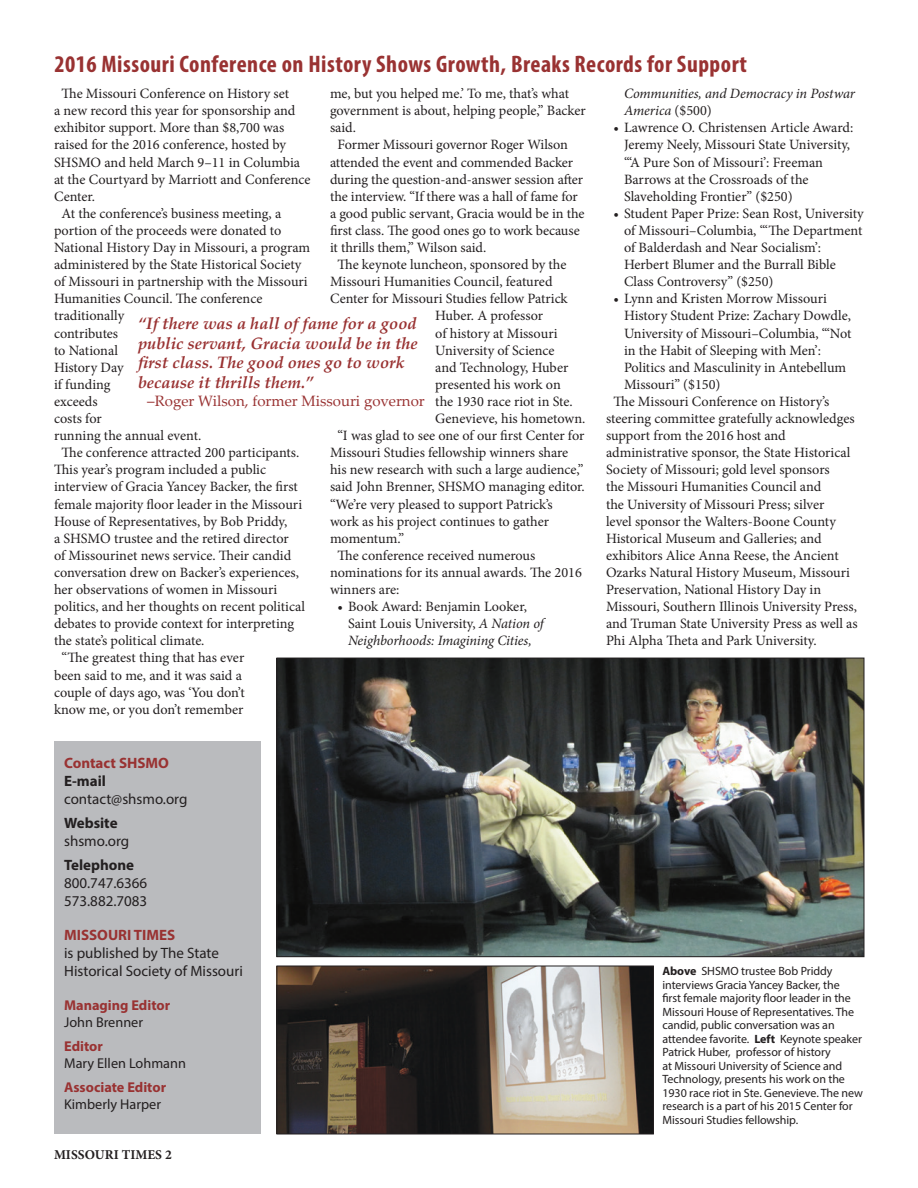
<style>
.page{position:relative;width:918px;height:1188px;background:#fff}
.page>*{position:absolute;margin:0;border:0;box-sizing:border-box;transform-origin:0 0}
.headlines{font:700 condensed 24px "Myriad Pro";letter-spacing:.02em;color:#993232}
.body_copy{font:italic 700 16.5px/19.8px "Palatino Linotype";color:#993232}
.t1{font:15px/18px "Myriad Pro";color:#231f20}
.body_copy-2{font:15px "Palatino Linotype";color:#993232}
.t2{font:700 15px "Myriad Pro";color:#231f20}
.t3{font:700 15px "Myriad Pro";color:#993232}
.body_copy-3{font:14.25px/17.1px "Minion Pro";letter-spacing:-.005em;color:#231f20}
.t4{font:italic 14.25px/17.1px "Minion Pro";letter-spacing:-.005em;color:#231f20}
.t5{font:14.25px "Myriad Pro";color:#231f20}
.t6{font:700 14.25px "Myriad Pro";color:#993232}
.page_number{font:700 13.5px "Minion Pro";color:#231f20}
.t7{font:12px/13.5px "Myriad Pro";letter-spacing:-.005em;color:#231f20}
.s1{font-style:italic}
.s2{font-weight:700;color:#993232}
.s3{font-style:normal}
.s4{font-weight:700}
</style>
<div class="page">
<div style="left:54px;top:741px;width:207px;height:393px;background:#babbbe"></div>
<img style="left:279px;top:660px;width:583px;height:295px">
<div style="left:277px;top:658px;width:587px;height:299px;border:1px solid #231f20"></div>
<img style="left:279px;top:968px;width:373px;height:164px">
<div style="left:277px;top:966px;width:377px;height:168px;border:1px solid #231f20"></div>
<p class="headlines" style="left:54px;top:49px;width:694px">2016 Missouri Conference on History Shows Growth, Breaks Records for Support</p>
<p class="body_copy-3" style="left:54px;top:85px;width:258px;text-indent:8px">The Missouri Conference on History set<br>a new record this year for sponsorship and exhibitor support. More than $8,700 was raised for the 2016 conference, hosted by SHSMO and held March 9–11 in Columbia at the Courtyard by Marriott and Conference Center.</p>
<p class="body_copy-3" style="left:54px;top:205px;width:258px;text-indent:8px">At the conference’s business meeting, a portion of the proceeds were donated to<br>National History Day in Missouri, a program administered by the State Historical Society of Missouri in partnership with the Missouri<br>Humanities Council. The conference traditionally<br>contributes<br>to National<br>History Day<br>if funding<br>exceeds<br>costs for<br>running the annual event.</p>
<p class="body_copy-3" style="left:54px;top:444px;width:253px;text-indent:8px">The conference attracted 200 participants.<br>This year’s program included a public interview of Gracia Yancey Backer, the first female majority floor leader in the Missouri House of Representatives, by Bob Priddy,<br>a SHSMO trustee and the retired director<br>of Missourinet news service. Their candid conversation drew on Backer’s experiences, her observations of women in Missouri politics, and her thoughts on recent political debates to provide context for interpreting the state’s political climate.</p>
<p class="body_copy-3" style="left:54px;top:649px;width:192px;text-align:center">“The greatest thing that has ever been said to me, and it was said a couple of days ago, was ‘You don’t know me, or you don’t remember</p>
<p class="body_copy-3" style="left:330px;top:85px;width:257px">me, but you helped me.’ To me, that’s what government is about, helping people,” Backer said.</p>
<p class="body_copy-3" style="left:330px;top:136px;width:256px;text-indent:8px">Former Missouri governor Roger Wilson attended the event and commended Backer during the question-and-answer session after the interview. “If there was a hall of fame for a good public servant, Gracia would be in the first class. The good ones go to work because it thrills them,” Wilson said.</p>
<p class="body_copy-3" style="left:338px;top:256px;width:231px">The keynote luncheon, sponsored by the</p>
<p class="body_copy-3" style="left:330px;top:273px;width:224px">Missouri Humanities Council, featured</p>
<p class="body_copy-3" style="left:330px;top:290px;width:239px">Center for Missouri Studies fellow Patrick</p>
<p class="body_copy-3" style="left:435px;top:307px;width:109px">Huber. A professor</p>
<p class="body_copy-3" style="left:435px;top:324px;width:124px">of history at Missouri</p>
<p class="body_copy-3" style="left:435px;top:342px;width:121px">University of Science</p>
<p class="body_copy-3" style="left:435px;top:359px;width:135px">and Technology, Huber</p>
<p class="body_copy-3" style="left:435px;top:376px;width:127px">presented his work on</p>
<p class="body_copy-3" style="left:435px;top:393px;width:139px">the 1930 race riot in Ste.</p>
<p class="body_copy-3" style="left:435px;top:410px;width:152px">Genevieve, his hometown.</p>
<p class="body_copy-3" style="left:330px;top:427px;width:256px;text-indent:8px">“I was glad to see one of our first Center for Missouri Studies fellowship winners share his new research with such a large audience,” said John Brenner, SHSMO managing editor. “We’re very pleased to support Patrick’s work as his project continues to gather momentum.”</p>
<p class="body_copy-3" style="left:330px;top:547px;width:253px;text-indent:8px">The conference received numerous nominations for its annual awards. The 2016 winners are:</p>
<p class="body_copy-3" style="left:348px;top:598px;width:197px;text-indent:-10px">• Book Award: Benjamin Looker,<br>Saint Louis University, <span class="s1">A Nation of<br>Neighborhoods: Imagining Cities,</span></p>
<p class="body_copy" style="left:138px;top:313px;width:281px">“If there was a hall of fame for a good public servant, Gracia would be in the first class. The good ones go to work because it thrills them.”</p>
<p class="body_copy-2" style="left:147px;top:391px;width:279px">–Roger Wilson, former Missouri governor</p>
<p class="t3" style="left:64px;top:753px;width:106px">Contact SHSMO</p>
<p class="t2" style="left:64px;top:771px;width:43px">E-mail</p>
<p class="t1" style="left:64px;top:790px;width:125px">contact@shsmo.org</p>
<p class="t2" style="left:64px;top:813px;width:55px">Website</p>
<p class="t1" style="left:64px;top:832px;width:67px">shsmo.org</p>
<p class="t2" style="left:64px;top:855px;width:72px">Telephone</p>
<p class="t1" style="left:64px;top:874px;width:85px">800.747.6366</p>
<p class="t1" style="left:64px;top:892px;width:85px">573.882.7083</p>
<p class="t1" style="left:64px;top:926px;width:156px"><span class="s2">MISSOURI TIMES<br></span>is published by The State</p>
<p class="t1" style="left:64px;top:962px;width:180px">Historical Society of Missouri</p>
<p class="t6" style="left:64px;top:995px;width:108px">Managing Editor</p>
<p class="t5" style="left:64px;top:1013px;width:80px">John Brenner</p>
<p class="t6" style="left:64px;top:1037px;width:40px">Editor</p>
<p class="t5" style="left:64px;top:1054px;width:123px">Mary Ellen Lohmann</p>
<p class="t6" style="left:64px;top:1078px;width:103px">Associate Editor</p>
<p class="t5" style="left:64px;top:1095px;width:98px">Kimberly Harper</p>
<p class="page_number" style="left:54px;top:1145px;width:119px">MISSOURI TIMES 2</p>
<p class="t4" style="left:624px;top:85px;width:233px">Communities, and Democracy in Postwar<br>America <span class="s3">($500)</span></p>
<p class="body_copy-3" style="left:624px;top:119px;width:231px;text-indent:-10px">• Lawrence O. Christensen Article Award:<br>Jeremy Neely, Missouri State University, “‘A Pure Son of Missouri’: Freeman Barrows at the Crossroads of the Slaveholding Frontier” ($250)</p>
<p class="body_copy-3" style="left:624px;top:205px;width:241px;text-indent:-10px">• Student Paper Prize: Sean Rost, University of Missouri–Columbia, “‘The Department of Balderdash and Near Socialism’:<br>Herbert Blumer and the Burrall Bible Class Controversy” ($250)</p>
<p class="body_copy-3" style="left:624px;top:290px;width:229px;text-indent:-10px">• Lynn and Kristen Morrow Missouri History Student Prize: Zachary Dowdle, University of Missouri–Columbia, “‘Not in the Habit of Sleeping with Men’:<br>Politics and Masculinity in Antebellum Missouri” ($150)</p>
<p class="body_copy-3" style="left:606px;top:393px;width:253px;text-indent:8px">The Missouri Conference on History’s steering committee gratefully acknowledges support from the 2016 host and administrative sponsor, the State Historical Society of Missouri; gold level sponsors<br>the Missouri Humanities Council and<br>the University of Missouri Press; silver<br>level sponsor the Walters-Boone County Historical Museum and Galleries; and exhibitors Alice Anna Reese, the Ancient Ozarks Natural History Museum, Missouri Preservation, National History Day in Missouri, Southern Illinois University Press, and Truman State University Press as well as Phi Alpha Theta and Park University.</p>
<p class="t7" style="left:662px;top:964px;width:202px"><span class="s4">Above</span> SHSMO trustee Bob Priddy interviews Gracia Yancey Backer, the<br>first female majority floor leader in the Missouri House of Representatives. The candid, public conversation was an attendee favorite. <span class="s4">Left</span> Keynote speaker Patrick Huber, professor of history<br>at Missouri University of Science and Technology, presents his work on the 1930 race riot in Ste. Genevieve. The new research is a part of his 2015 Center for Missouri Studies fellowship.</p>
</div>
